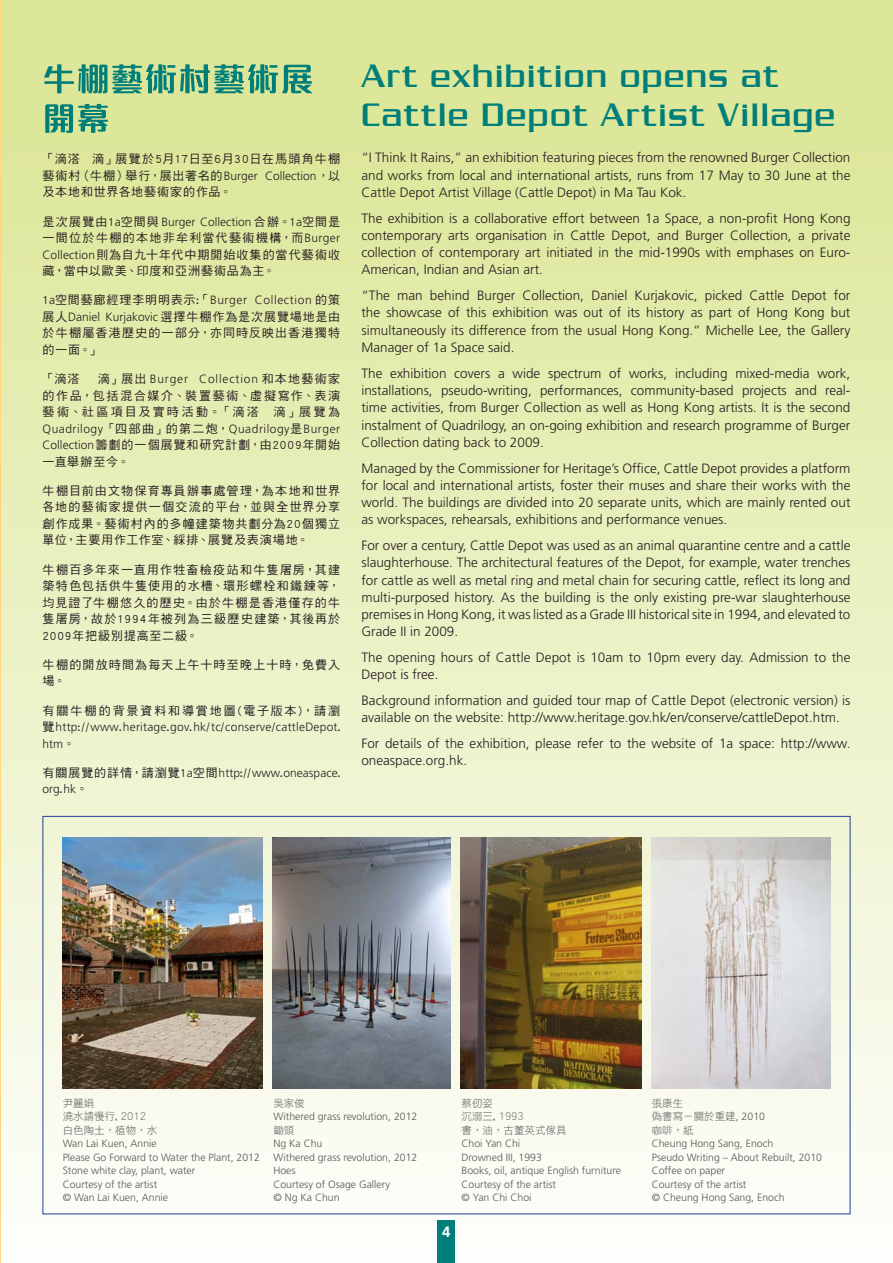
<style>
.page{position:relative;width:893px;height:1263px;background:#fff}
.page>*{position:absolute;margin:0;border:0;box-sizing:border-box;transform-origin:0 0}
.english_headline{font:36px/39px "Chaney Normal";letter-spacing:.05em;color:#007e7a;scale:.95 1}
.t1{font:700 15px "Frutiger";color:#fff}
.eng_body{font:300 13.5px/17.2px "Frutiger";color:#231f20;text-align:justify}
.chi_body{font:12px/16.5px "DF Hei Std W5";letter-spacing:.085em;color:#231f20;text-align:justify}
.chi_body-2{font:300 12px/16.5px "Frutiger";letter-spacing:.02em;color:#231f20;text-align:justify}
.eng_caption_white{font:300 10.5px "Frutiger";color:#57585a}
.eng_caption_white-2{font:10.5px "DF Hei HK W3";color:#57585a}
.s1{font-family:"DF Hei GB5 HK W5"}
.s2{font-family:"Frutiger";font-weight:300}
.s3{font-family:"DF Hei Std W5";font-weight:400}
</style>
<div class="page">
<div style="left:0;top:0;width:893px;height:1263px;background:linear-gradient(to bottom,#dbe691,#f8f8f7)"></div>
<hr style="left:0;top:0;width:1px;height:1263px;background:#fed77d">
<img style="left:63px;top:838px;width:200px;height:251px">
<img style="left:652px;top:838px;width:178px;height:250px">
<img style="left:272px;top:838px;width:179px;height:251px">
<img style="left:461px;top:838px;width:181px;height:250px">
<svg style="left:45px;top:104px;width:63px;height:29px"></svg>
<svg style="left:44px;top:64px;width:268px;height:29px"></svg>
<div style="left:438px;top:1220px;width:17px;height:43px;background:#007e7a"></div>
<p class="chi_body" style="left:43px;top:150px;width:299px">「滴<span class="s1">溚</span>　滴」展覽於5月17日至6月30日在馬頭角牛棚藝術村（牛棚）舉行，展出著名的<span class="s2">Burger Collection</span>，以及本地和世界各地藝術家的作品。</p>
<p class="chi_body" style="left:43px;top:213px;width:299px">是次展覽由1<span class="s2">a</span>空間與 <span class="s2">Burger Collection</span> 合辦。1<span class="s2">a</span>空間是一間位於牛棚的本地非牟利當代藝術機構，而<span class="s2">Burger Collection</span>則為自九十年代中期開始收集的當代藝術收藏，當中以歐美、印度和亞洲藝術品為主。</p>
<p class="chi_body" style="left:43px;top:292px;width:299px">1<span class="s2">a</span>空間藝廊經理李明明表示:「<span class="s2">Burger Collection</span> 的策展人<span class="s2">Daniel Kurjakovic</span> 選擇牛棚作為是次展覽場地是由於牛棚屬香港歷史的一部分，亦同時反映出香港獨特的一面。」</p>
<p class="chi_body" style="left:43px;top:370px;width:39px">「滴<span class="s1">溚</span></p>
<p class="chi_body" style="left:43px;top:370px;width:299px;text-indent:55px">滴」展出 <span class="s2">Burger Collection</span> 和本地藝術家的作品，包括混合媒介、裝置藝術、虛擬寫作、表演藝術、社區項目及實時活動。「滴<span class="s1">溚</span>　滴」展覽為<span class="s2">Quadrilogy</span>「四部曲」的第二炮，<span class="s2">Quadrilogy</span>是<span class="s2">Burger Collection</span>籌劃的一個展覽和研究計劃，由2009年開始一直舉辦至今。</p>
<p class="chi_body" style="left:43px;top:482px;width:299px">牛棚目前由文物保育專員辦事處管理，為本地和世界各地的藝術家提供一個交流的平台，並與全世界分享創作成果。藝術村內的多幢建築物共劃分為20個獨立單位，主要用作工作室、綵排、展覽及表演場地。</p>
<p class="chi_body" style="left:43px;top:561px;width:299px">牛棚百多年來一直用作牲畜檢疫站和牛隻屠房，其建築特色包括供牛隻使用的水槽、環形螺栓和鐵鍊等，均見證了牛棚悠久的歷史。由於牛棚是香港僅存的牛隻屠房，故於1994年被列為三級歷史建築，其後再於2009年把級別提高至二級。</p>
<p class="chi_body" style="left:43px;top:656px;width:299px">牛棚的開放時間為每天上午十時至晚上十時，免費入場。</p>
<p class="chi_body-2" style="left:43px;top:702px;width:299px"><span class="s3">有關牛棚的背景資料和導賞地圖(電子版本)，請瀏覽</span>http<span class="s3">://</span>www<span class="s3">.</span>heritage<span class="s3">.</span>gov<span class="s3">.</span>hk<span class="s3">/</span>tc<span class="s3">/</span>conserve<span class="s3">/</span>cattleDepot<span class="s3">. </span>htm<span class="s3">。</span></p>
<p class="chi_body-2" style="left:43px;top:765px;width:299px"><span class="s3">有關展覽的詳情，請瀏覽1</span>a<span class="s3">空間</span>http<span class="s3">://</span>www<span class="s3">.</span>oneaspace<span class="s3">. </span>org<span class="s3">.</span>hk<span class="s3">。</span></p>
<p class="english_headline" style="left:361px;top:55px;width:500px">Art exhibition opens at<br>Cattle Depot Artist Village</p>
<p class="eng_body" style="left:361px;top:149px;width:491px">“I Think It Rains,” an exhibition featuring pieces from the renowned Burger Collection and works from local and international artists, runs from 17 May to 30 June at the Cattle Depot Artist Village (Cattle Depot) in Ma Tau Kok.</p>
<p class="eng_body" style="left:361px;top:210px;width:491px">The exhibition is a collaborative effort between 1a Space, a non-profit Hong Kong contemporary arts organisation in Cattle Depot, and Burger Collection, a private collection of contemporary art initiated in the mid-1990s with emphases on Euro-American, Indian and Asian art.</p>
<p class="eng_body" style="left:361px;top:287px;width:490px">“The man behind Burger Collection, Daniel Kurjakovic, picked Cattle Depot for the showcase of this exhibition was out of its history as part of Hong Kong but simultaneously its difference from the usual Hong Kong.” Michelle Lee, the Gallery Manager of 1a Space said.</p>
<p class="eng_body" style="left:361px;top:365px;width:490px">The exhibition covers a wide spectrum of works, including mixed-media work, installations, pseudo-writing, performances, community-based projects and real&shy;time activities, from Burger Collection as well as Hong Kong artists. It is the second instalment of Quadrilogy, an on-going exhibition and research programme of Burger Collection dating back to 2009.</p>
<p class="eng_body" style="left:361px;top:459px;width:491px">Managed by the Commissioner for Heritage’s Office, Cattle Depot provides a platform for local and international artists, foster their muses and share their works with the world. The buildings are divided into 20 separate units, which are mainly rented out as workspaces, rehearsals, exhibitions and performance venues.</p>
<p class="eng_body" style="left:361px;top:537px;width:490px">For over a century, Cattle Depot was used as an animal quarantine centre and a cattle slaughterhouse. The architectural features of the Depot, for example, water trenches for cattle as well as metal ring and metal chain for securing cattle, reflect its long and multi-purposed history. As the building is the only existing pre-war slaughterhouse premises in Hong Kong, it was listed as a Grade III historical site in 1994, and elevated to Grade II in 2009.</p>
<p class="eng_body" style="left:361px;top:649px;width:491px">The opening hours of Cattle Depot is 10am to 10pm every day. Admission to the<br>Depot is free.</p>
<p class="eng_body" style="left:361px;top:692px;width:490px">Background information and guided tour map of Cattle Depot (electronic version) is available on the website: http://www.heritage.gov.hk/en/conserve/cattleDepot.htm.</p>
<p class="eng_body" style="left:361px;top:735px;width:491px">For details of the exhibition, please refer to the website of 1a space: http://www. oneaspace.org.hk.</p>
<p class="eng_caption_white-2" style="left:63px;top:1097px;width:33px">尹麗娟</p>
<p class="eng_caption_white-2" style="left:63px;top:1111px;width:85px">澆水請慢行, 2012</p>
<p class="eng_caption_white-2" style="left:63px;top:1124px;width:96px">白色陶土，植物，水</p>
<p class="eng_caption_white" style="left:63px;top:1137px;width:96px">Wan Lai Kuen, Annie</p>
<p class="eng_caption_white" style="left:63px;top:1151px;width:199px">Please Go Forward to Water the Plant, 2012</p>
<p class="eng_caption_white" style="left:63px;top:1164px;width:134px">Stone white clay, plant, water</p>
<p class="eng_caption_white" style="left:63px;top:1178px;width:96px">Courtesy of the artist</p>
<p class="eng_caption_white" style="left:63px;top:1191px;width:107px">© Wan Lai Kuen, Annie</p>
<p class="eng_caption_white-2" style="left:273px;top:1097px;width:33px">吳家俊</p>
<p class="eng_caption_white" style="left:273px;top:1111px;width:145px">Withered grass revolution, 2012</p>
<p class="eng_caption_white-2" style="left:273px;top:1124px;width:22px">鋤頭</p>
<p class="eng_caption_white" style="left:273px;top:1138px;width:51px">Ng Ka Chu</p>
<p class="eng_caption_white" style="left:273px;top:1151px;width:145px">Withered grass revolution, 2012</p>
<p class="eng_caption_white" style="left:273px;top:1165px;width:24px">Hoes</p>
<p class="eng_caption_white" style="left:273px;top:1178px;width:118px">Courtesy of Osage Gallery</p>
<p class="eng_caption_white" style="left:273px;top:1192px;width:68px">© Ng Ka Chun</p>
<p class="t1" style="left:442px;top:1223px;width:10px">4</p>
<p class="eng_caption_white-2" style="left:462px;top:1097px;width:33px">蔡仞姿</p>
<p class="eng_caption_white-2" style="left:462px;top:1111px;width:64px">沉溺三, 1993</p>
<p class="eng_caption_white-2" style="left:462px;top:1124px;width:106px">書，油，古董英式傢具</p>
<p class="eng_caption_white" style="left:462px;top:1138px;width:60px">Choi Yan Chi</p>
<p class="eng_caption_white" style="left:462px;top:1151px;width:82px">Drowned III, 1993</p>
<p class="eng_caption_white" style="left:462px;top:1165px;width:161px">Books, oil, antique English furniture</p>
<p class="eng_caption_white" style="left:462px;top:1178px;width:96px">Courtesy of the artist</p>
<p class="eng_caption_white" style="left:462px;top:1192px;width:71px">© Yan Chi Choi</p>
<p class="eng_caption_white-2" style="left:652px;top:1097px;width:33px">張康生</p>
<p class="eng_caption_white-2" style="left:652px;top:1111px;width:115px">偽書寫－關於重建<span class="s2">, 2010</span></p>
<p class="eng_caption_white-2" style="left:652px;top:1124px;width:43px">咖啡，紙</p>
<p class="eng_caption_white" style="left:652px;top:1137px;width:123px">Cheung Hong Sang, Enoch</p>
<p class="eng_caption_white" style="left:652px;top:1151px;width:172px">Pseudo Writing – About Rebuilt, 2010</p>
<p class="eng_caption_white" style="left:652px;top:1164px;width:75px">Coffee on paper</p>
<p class="eng_caption_white" style="left:652px;top:1178px;width:96px">Courtesy of the artist</p>
<p class="eng_caption_white" style="left:652px;top:1191px;width:134px">© Cheung Hong Sang, Enoch</p>
</div>
